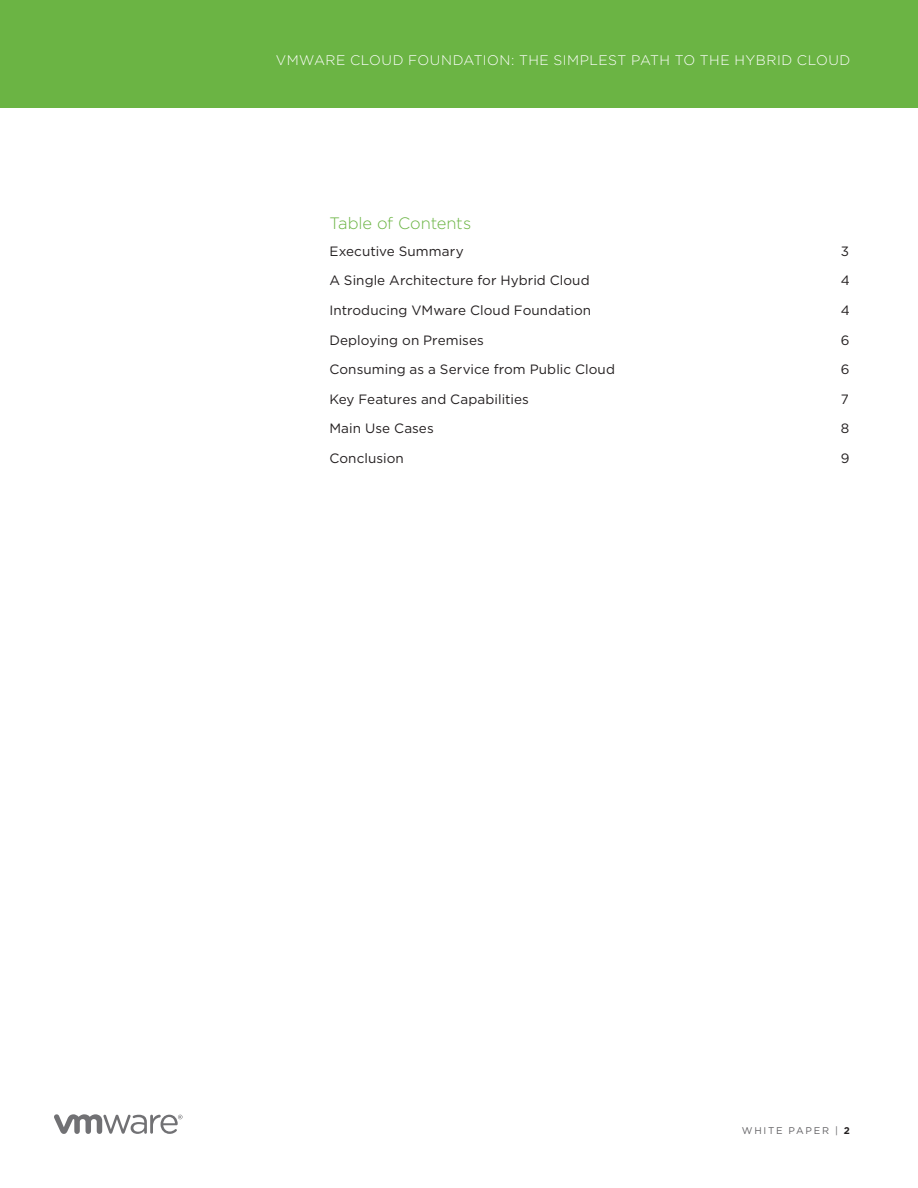
<style>
.page{position:relative;width:918px;height:1188px;background:#fff}
.page>*{position:absolute;margin:0;border:0;box-sizing:border-box;transform-origin:0 0}
.t1{font:300 16.5px "Gotham";letter-spacing:-.005em;color:#6bb444}
.t2{font:300 13.8px "Gotham";letter-spacing:.035em;color:#fff}
.t3{font:13.5px "Gotham";letter-spacing:.005em;color:#231f20}
.t4{font:9.75px "Gotham";letter-spacing:.175em;color:#636265}
.s1{font-weight:700;color:#231f20}
</style>
<div class="page">
<div style="left:0;top:0;width:918px;height:108px;background:#6bb444"></div>
<svg style="left:54px;top:1114px;width:129px;height:20px"></svg>
<p class="t2" style="left:276px;top:51px;width:576px">VMWARE CLOUD FOUNDATION: THE SIMPLEST PATH TO THE HYBRID CLOUD</p>
<p class="t1" style="left:329px;top:213px;width:143px">Table of Contents</p>
<p class="t3" style="left:329px;top:242px;width:136px">Executive Summary</p>
<p class="t3" style="left:841px;top:242px;width:10px">3</p>
<p class="t3" style="left:329px;top:272px;width:262px">A Single Architecture for Hybrid Cloud</p>
<p class="t3" style="left:841px;top:272px;width:11px">4</p>
<p class="t3" style="left:329px;top:301px;width:263px">Introducing VMware Cloud Foundation</p>
<p class="t3" style="left:841px;top:301px;width:11px">4</p>
<p class="t3" style="left:329px;top:331px;width:156px">Deploying on Premises</p>
<p class="t3" style="left:841px;top:331px;width:10px">6</p>
<p class="t3" style="left:329px;top:361px;width:287px">Consuming as a Service from Public Cloud</p>
<p class="t3" style="left:841px;top:361px;width:10px">6</p>
<p class="t3" style="left:329px;top:390px;width:201px">Key Features and Capabilities</p>
<p class="t3" style="left:841px;top:390px;width:10px">7</p>
<p class="t3" style="left:329px;top:420px;width:106px">Main Use Cases</p>
<p class="t3" style="left:841px;top:420px;width:10px">8</p>
<p class="t3" style="left:329px;top:450px;width:76px">Conclusion</p>
<p class="t3" style="left:841px;top:450px;width:10px">9</p>
<p class="t4" style="left:742px;top:1125px;width:109px">WHITE PAPER | <span class="s1">2</span></p>
</div>
